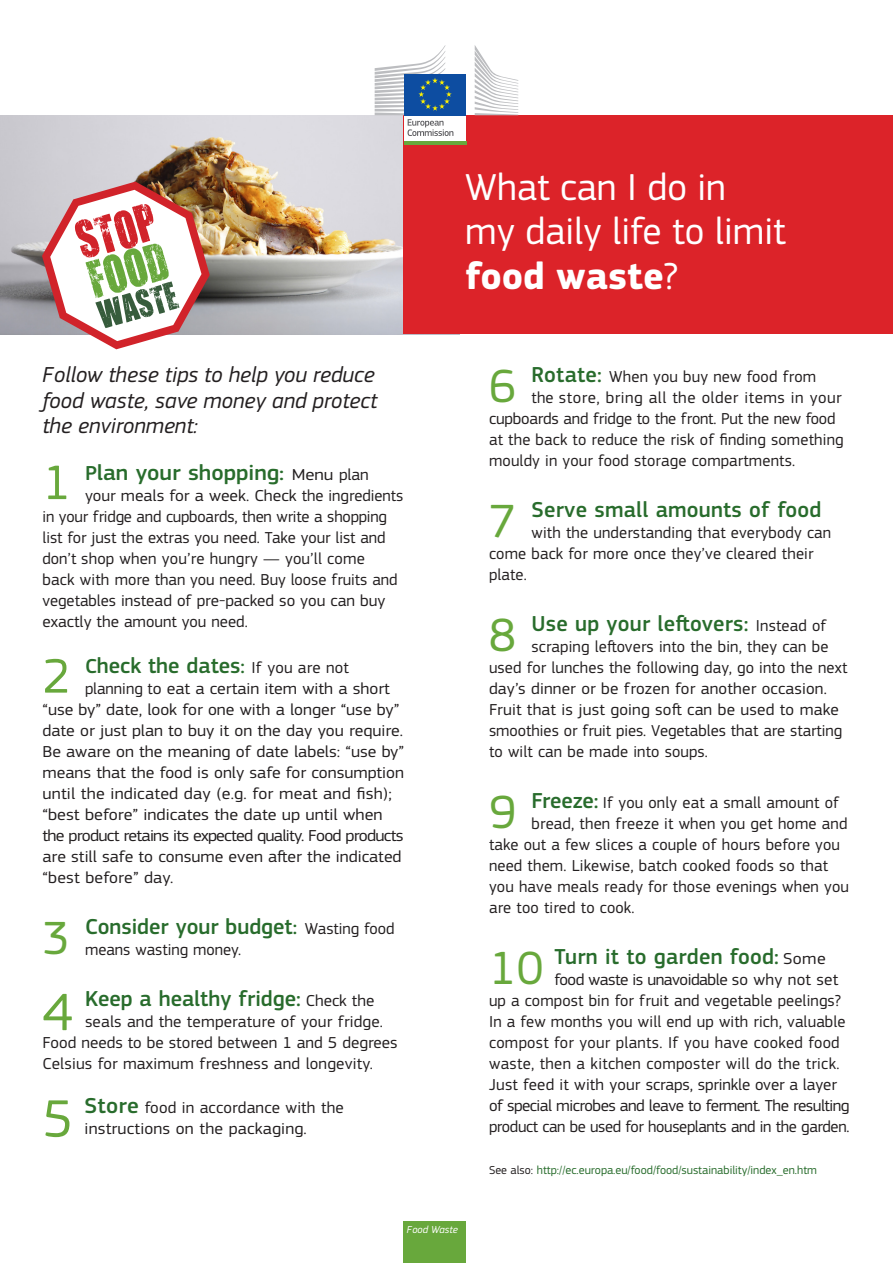
<style>
.page{position:relative;width:893px;height:1263px;background:#fff}
.page>*{position:absolute;margin:0;border:0;box-sizing:border-box;transform-origin:0 0}
.t1{font:54.75px "EC Square Sans Pro";color:#68a83c}
.t2{font:50.4px "EC Square Sans Pro";color:#68a83c}
.t3{font:39px/44.2px "EC Square Sans Pro";color:#fff}
.t4{font:500 22.5px "EC Square Sans Pro";color:#286c2c}
.t5{font:italic 22.5px/25.5px "EC Square Sans Pro";color:#231f20;text-align:justify}
.t6{font:500 22.5px "EC Square Sans Pro";color:#286c2c;scale:1.05 1}
.t7{font:16.5px/21px "EC Square Sans Pro";letter-spacing:.01em;color:#231f20}
.t8{font:16.5px/21px "EC Square Sans Pro";letter-spacing:.01em;color:#231f20;scale:1.04 1}
.t9{font:16.5px "EC Square Sans Pro";letter-spacing:-.01em;color:#231f20}
.t10{font:16.5px "EC Square Sans Pro";letter-spacing:.03em;color:#231f20}
.t11{font:12px "EC Square Sans Pro";color:#286c2c}
.t12{font:italic 10.5px "EC Square Sans Pro";color:#fff}
.s1{font-weight:700}
.s2{font-size:21px}
.s3{font-weight:400;font-size:16.5px;color:#231f20}
.s4{font-weight:400;font-size:48.45px;color:#68a83c}
.s5{font-weight:500;font-size:22.5px;color:#286c2c}
.s6{font-size:48.45px;color:#68a83c}
.s7{color:#231f20}
</style>
<div class="page">
<img style="left:0;top:115px;width:404px;height:219px">
<div style="left:404px;top:115px;width:489px;height:219px;background:#dc2329"></div>
<div style="left:404px;top:114px;width:62px;height:28px;background:#fff"></div>
<div style="left:404px;top:74px;width:62px;height:41px;background:#0d4da1"></div>
<svg style="left:475px;top:45px;width:43px;height:70px"></svg>
<svg style="left:375px;top:45px;width:78px;height:91px"></svg>
<hr style="left:404px;top:141px;width:62px;height:3px;background:#68a83c">
<div style="left:403px;top:1221px;width:62px;height:42px;background:#68a83c"></div>
<svg style="left:42px;top:182px;width:168px;height:167px"></svg>
<p class="t3" style="left:465px;top:165px;width:322px">What can I do in<br>my daily life to limit <span class="s1">food waste</span>?</p>
<p class="t5" style="left:43px;top:362px;width:336px">Follow these tips to help you reduce food waste, save money and protect the environment:</p>
<p class="t2" style="left:43px;top:453px;width:30px">1</p>
<p class="t6" style="left:85px;top:459px;width:272px"><span class="s2">P</span>lan your shopping<span class="s2">:</span> <span class="s3">Menu plan</span></p>
<p class="t7" style="left:43px;top:485px;width:362px;text-indent:43px">your meals for a week. Check the ingredients in your fridge and cupboards, then write a shopping list for just the extras you need. Take your list and don’t shop when you’re hungry — you’ll come<br>back with more than you need. Buy loose fruits and vegetables instead of pre-packed so you can buy exactly the amount you need.</p>
<p class="t2" style="left:43px;top:647px;width:30px">2</p>
<p class="t4" style="left:85px;top:652px;width:265px"><span class="s2">C</span>heck the dates<span class="s2">:</span> <span class="s3">If you are not</span></p>
<p class="t7" style="left:43px;top:678px;width:363px;text-indent:43px">planning to eat a certain item with a short “use by” date, look for one with a longer “use by” date or just plan to buy it on the day you require.<br>Be aware on the meaning of date labels: “use by” means that the food is only safe for consumption until the indicated day (e.g. for meat and fish); “best before” indicates the date up until when the product retains its expected quality. Food products are still safe to consume even after the indicated “best before” day.</p>
<p class="t4" style="left:43px;top:913px;width:354px"><span class="s4">3</span> Consider your budget<span class="s2">:</span> <span class="s3">Wasting food</span></p>
<p class="t7" style="left:85px;top:939px;width:158px">means wasting money.</p>
<p class="t1" style="left:43px;top:980px;width:32px">4</p>
<p class="t4" style="left:85px;top:985px;width:291px">Keep a healthy fridge: <span class="s3">Check the</span></p>
<p class="t7" style="left:43px;top:1011px;width:357px;text-indent:43px">seals and the temperature of your fridge.<br>Food needs to be stored between 1 and 5 degrees<br>Celsius for maximum freshness and longevity.</p>
<p class="t1" style="left:43px;top:1087px;width:32px">5</p>
<p class="t7" style="left:85px;top:1097px;width:261px"><span class="s5">Store</span> food in accordance with the instructions on the packaging.</p>
<p class="t12" style="left:407px;top:1224px;width:52px">Food Waste</p>
<p class="t7" style="left:489px;top:366px;width:329px"><span class="s6">6</span> <span class="s5">Rotate:</span> When you buy new food from</p>
<p class="t10" style="left:531px;top:388px;width:312px">the store, bring all the older items in your</p>
<p class="t9" style="left:489px;top:409px;width:348px">cupboards and fridge to the front. Put the new food</p>
<p class="t7" style="left:489px;top:429px;width:356px">at the back to reduce the risk of finding something</p>
<p class="t7" style="left:489px;top:450px;width:308px">mouldy in your food storage compartments.</p>
<p class="t4" style="left:489px;top:496px;width:334px"><span class="s4">7</span> Serve small amounts of food</p>
<p class="t7" style="left:489px;top:522px;width:344px;text-indent:43px">with the understanding that everybody can come back for more once they’ve cleared their plate.</p>
<p class="t4" style="left:489px;top:610px;width:339px"><span class="s4">8</span> Use up your leftovers: <span class="s3">Instead of</span></p>
<p class="t7" style="left:489px;top:636px;width:360px;text-indent:43px">scraping leftovers into the bin, they can be used for lunches the following day, go into the next day’s dinner or be frozen for another occasion.<br>Fruit that is just going soft can be used to make smoothies or fruit pies. Vegetables that are starting to wilt can be made into soups.</p>
<p class="t7" style="left:489px;top:792px;width:352px"><span class="s6">9</span> <span class="s5">Freeze:</span> If you only eat a small amount of</p>
<p class="t7" style="left:531px;top:813px;width:317px">bread, then freeze it when you get home and</p>
<p class="t7" style="left:489px;top:834px;width:353px">take out a few slices a couple of hours before you</p>
<p class="t7" style="left:489px;top:855px;width:341px">need them. Likewise, batch cooked foods so that</p>
<p class="t7" style="left:489px;top:876px;width:361px">you have meals ready for those evenings when you</p>
<p class="t7" style="left:489px;top:897px;width:147px">are too tired to cook.</p>
<p class="t4" style="left:489px;top:943px;width:338px"><span class="s4">10</span> Turn it to garden food: <span class="s3">Some</span></p>
<p class="t8" style="left:489px;top:969px;width:348px;text-indent:65px">food waste is unavoidable so why not set up a compost bin for fruit and vegetable peelings?<br>In a few months you will end up with rich, valuable compost for your plants. If you have cooked food waste, then a kitchen composter will do the trick.<br>Just feed it with your scraps, sprinkle over a layer of special microbes and leave to ferment. The resulting product can be used for houseplants and in the garden.</p>
<p class="t11" style="left:489px;top:1163px;width:330px"><span class="s7">See also:</span> http://ec.europa.eu/food/food/sustainability/index_en.htm</p>
</div>
